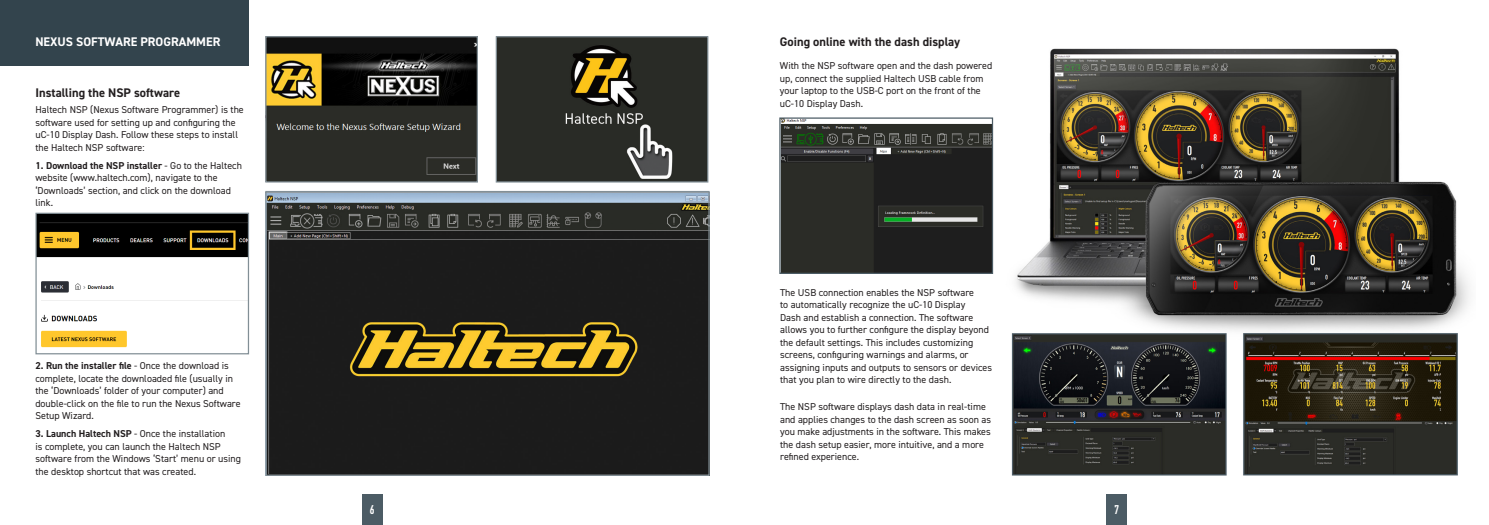
<style>
.page{position:relative;width:1489px;height:525px;background:#fff}
.page>*{position:absolute;margin:0;border:0;box-sizing:border-box;transform-origin:0 0}
.Sub_Head{font:700 12.5px "DIN2014";color:#231f20}
.page_Header_-_White{font:700 12.5px "DIN2014";color:#fff}
.t1{font:700 12.5px "DIN Condensed";color:#fff}
.Body_Copy{font:10px/12.5px "DIN2014";color:#231f20}
.s1{font-weight:700}
</style>
<div class="page">
<div style="left:1106px;top:494px;width:20px;height:30px;background:#4c5c65"></div>
<div style="left:362px;top:494px;width:20px;height:30px;background:#4c5c65"></div>
<div style="left:0;top:0;width:248px;height:66px;background:#33444d"></div>
<img style="left:37px;top:214px;width:210px;height:134px">
<div style="left:35px;top:212px;width:214px;height:142px;border:1px solid #828f96"></div>
<img style="left:497px;top:38px;width:209px;height:142px">
<div style="left:495px;top:36px;width:213px;height:146px;border:1px solid #828f96"></div>
<img style="left:267px;top:38px;width:209px;height:142px">
<div style="left:265px;top:36px;width:213px;height:146px;border:1px solid #828f96"></div>
<img style="left:267px;top:193px;width:440px;height:280px">
<div style="left:265px;top:191px;width:444px;height:284px;border:1px solid #828f96"></div>
<img style="left:781px;top:119px;width:210px;height:153px">
<div style="left:779px;top:117px;width:214px;height:157px;border:1px solid #4c5c65"></div>
<img style="left:1011px;top:48px;width:458px;height:427px">
<p class="page_Header_-_White" style="left:35px;top:33px;width:186px">NEXUS SOFTWARE PROGRAMMER</p>
<p class="Sub_Head" style="left:35px;top:85px;width:146px">Installing the NSP software</p>
<p class="Body_Copy" style="left:35px;top:103px;width:210px">Haltech NSP (Nexus Software Programmer) is the software used for setting up and configuring the uC-10 Display Dash. Follow these steps to install the Haltech NSP software:</p>
<p class="Body_Copy" style="left:35px;top:159px;width:208px"><span class="s1">1. Download the NSP installer</span> - Go to the Haltech website (www.haltech.com), navigate to the ‘Downloads’ section, and click on the download link.</p>
<p class="Body_Copy" style="left:35px;top:359px;width:207px"><span class="s1">2. Run the installer file</span> - Once the download is complete, locate the downloaded file (usually in the ‘Downloads’ folder of your computer) and double-click on the file to run the Nexus Software Setup Wizard.</p>
<p class="Body_Copy" style="left:35px;top:427px;width:207px"><span class="s1">3. Launch Haltech NSP</span> - Once the installation<br>is complete, you can launch the Haltech NSP software from the Windows ‘Start’ menu or using the desktop shortcut that was created.</p>
<p class="Sub_Head" style="left:780px;top:33px;width:182px">Going online with the dash display</p>
<p class="Body_Copy" style="left:780px;top:59px;width:214px">With the NSP software open and the dash powered up, connect the supplied Haltech USB cable from your laptop to the USB-C port on the front of the uC-10 Display Dash.</p>
<p class="Body_Copy" style="left:780px;top:286px;width:213px">The USB connection enables the NSP software<br>to automatically recognize the uC-10 Display<br>Dash and establish a connection. The software allows you to further configure the display beyond the default settings. This includes customizing screens, configuring warnings and alarms, or assigning inputs and outputs to sensors or devices that you plan to wire directly to the dash.</p>
<p class="Body_Copy" style="left:780px;top:400px;width:212px">The NSP software displays dash data in real-time and applies changes to the dash screen as soon as you make adjustments in the software. This makes the dash setup easier, more intuitive, and a more refined experience.</p>
<p class="t1" style="left:370px;top:501px;width:6px">6</p>
<p class="t1" style="left:1114px;top:501px;width:6px">7</p>
</div>
